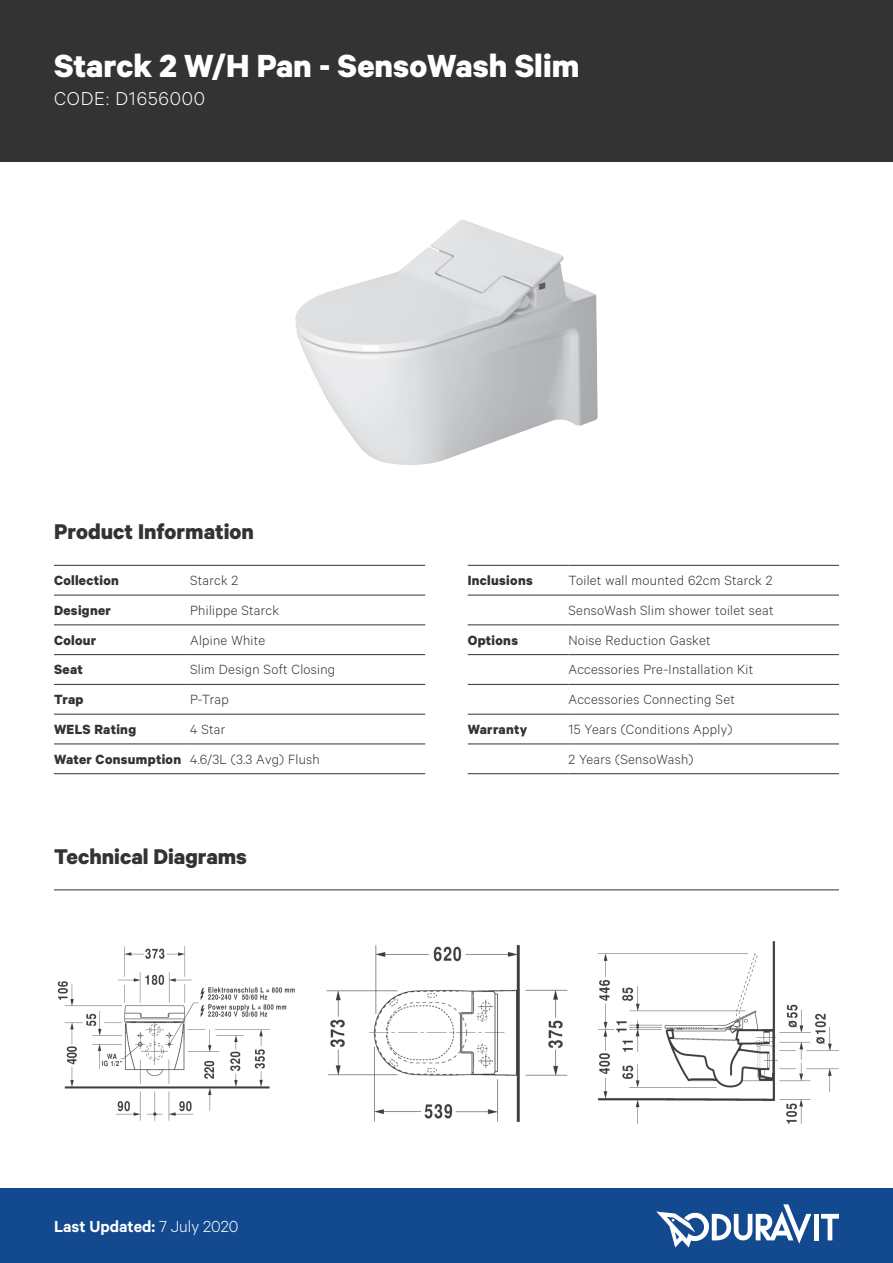
<style>
.page{position:relative;width:893px;height:1263px;background:#fff}
.page>*{position:absolute;margin:0;border:0;box-sizing:border-box;transform-origin:0 0}
.t1{font:700 36px "Calibre";color:#fff}
.t2{font:700 24px "Calibre";color:#323332}
.t3{font:300 21px "Calibre";letter-spacing:.04em;color:#fff}
.t4{font:600 18px "Calibre";color:#fff}
.t5{font:300 15px/29.7px "Calibre";letter-spacing:.02em;color:#323332}
.t6{font:700 15px "Calibre";letter-spacing:.02em;color:#323332}
.s1{font-weight:700}
.s2{font-weight:300}
</style>
<div class="page">
<div style="left:0;top:0;width:893px;height:161px;background:#323332"></div>
<div style="left:0;top:1189px;width:893px;height:74px;background:#12498f"></div>
<hr style="left:814px;top:1214px;width:4px;height:26px;background:#fff">
<svg style="left:821px;top:1214px;width:18px;height:26px"></svg>
<svg style="left:656px;top:1204px;width:155px;height:43px"></svg>
<hr style="left:54px;top:890px;width:785px;height:1px;background:#323332">
<img style="left:597px;top:941px;width:242px;height:184px">
<img style="left:326px;top:944px;width:242px;height:178px">
<img style="left:57px;top:946px;width:238px;height:174px">
<hr style="left:468px;top:565px;width:100px;height:1px;background:#323332">
<hr style="left:468px;top:595px;width:100px;height:1px;background:#323332">
<hr style="left:468px;top:625px;width:100px;height:1px;background:#323332">
<hr style="left:468px;top:654px;width:100px;height:1px;background:#323332">
<hr style="left:468px;top:684px;width:100px;height:1px;background:#323332">
<hr style="left:468px;top:714px;width:100px;height:1px;background:#323332">
<hr style="left:468px;top:744px;width:100px;height:1px;background:#323332">
<hr style="left:468px;top:773px;width:100px;height:1px;background:#323332">
<hr style="left:568px;top:565px;width:271px;height:1px;background:#323332">
<hr style="left:568px;top:595px;width:271px;height:1px;background:#323332">
<hr style="left:568px;top:625px;width:271px;height:1px;background:#323332">
<hr style="left:568px;top:654px;width:271px;height:1px;background:#323332">
<hr style="left:568px;top:684px;width:271px;height:1px;background:#323332">
<hr style="left:568px;top:714px;width:271px;height:1px;background:#323332">
<hr style="left:568px;top:744px;width:271px;height:1px;background:#323332">
<hr style="left:568px;top:773px;width:271px;height:1px;background:#323332">
<hr style="left:54px;top:565px;width:136px;height:1px;background:#323332">
<hr style="left:54px;top:595px;width:136px;height:1px;background:#323332">
<hr style="left:54px;top:625px;width:136px;height:1px;background:#323332">
<hr style="left:54px;top:654px;width:136px;height:1px;background:#323332">
<hr style="left:54px;top:684px;width:136px;height:1px;background:#323332">
<hr style="left:54px;top:714px;width:136px;height:1px;background:#323332">
<hr style="left:54px;top:744px;width:136px;height:1px;background:#323332">
<hr style="left:54px;top:773px;width:136px;height:1px;background:#323332">
<hr style="left:190px;top:565px;width:235px;height:1px;background:#323332">
<hr style="left:190px;top:595px;width:235px;height:1px;background:#323332">
<hr style="left:190px;top:625px;width:235px;height:1px;background:#323332">
<hr style="left:190px;top:654px;width:235px;height:1px;background:#323332">
<hr style="left:190px;top:684px;width:235px;height:1px;background:#323332">
<hr style="left:190px;top:714px;width:235px;height:1px;background:#323332">
<hr style="left:190px;top:744px;width:235px;height:1px;background:#323332">
<hr style="left:190px;top:773px;width:235px;height:1px;background:#323332">
<img style="left:295px;top:220px;width:303px;height:245px">
<h1 class="t1" style="left:54px;top:44px;width:527px">Starck 2 W/H Pan - SensoWash Slim</h1>
<h3 class="t3" style="left:54px;top:86px;width:153px">CODE: D1656000</h3>
<h2 class="t2" style="left:54px;top:517px;width:201px">Product Information</h2>
<p class="t6" style="left:54px;top:571px;width:67px">Collection</p>
<p class="t5" style="left:190px;top:565px;width:50px">Starck 2</p>
<p class="t6" style="left:54px;top:601px;width:59px">Designer</p>
<p class="t5" style="left:190px;top:595px;width:91px">Philippe Starck</p>
<p class="t6" style="left:54px;top:631px;width:44px">Colour</p>
<p class="t5" style="left:190px;top:624px;width:77px">Alpine White</p>
<p class="t6" style="left:54px;top:660px;width:30px">Seat</p>
<p class="t5" style="left:190px;top:654px;width:147px">Slim Design Soft Closing</p>
<p class="t6" style="left:54px;top:690px;width:31px">Trap</p>
<p class="t5" style="left:190px;top:684px;width:40px">P-Trap</p>
<p class="t6" style="left:54px;top:720px;width:84px">WELS Rating</p>
<p class="t5" style="left:54px;top:714px;width:267px;text-indent:136px">4 Star<br><span class="s1">Water Consumption</span> 4.6/3L (3.3 Avg) Flush</p>
<h2 class="t2" style="left:54px;top:842px;width:195px">Technical Diagrams</h2>
<p class="t6" style="left:468px;top:571px;width:67px">Inclusions</p>
<p class="t5" style="left:568px;top:565px;width:207px">Toilet wall mounted 62cm Starck 2<br>SensoWash Slim shower toilet seat</p>
<p class="t6" style="left:468px;top:631px;width:52px">Options</p>
<p class="t5" style="left:568px;top:624px;width:186px">Noise Reduction Gasket<br>Accessories Pre-Installation Kit<br>Accessories Connecting Set</p>
<p class="t6" style="left:468px;top:720px;width:61px">Warranty</p>
<p class="t5" style="left:568px;top:714px;width:165px">15 Years (Conditions Apply)<br>2 Years (SensoWash)</p>
<p class="t4" style="left:54px;top:1215px;width:186px">Last Updated: <span class="s2">7 July 2020</span></p>
</div>
